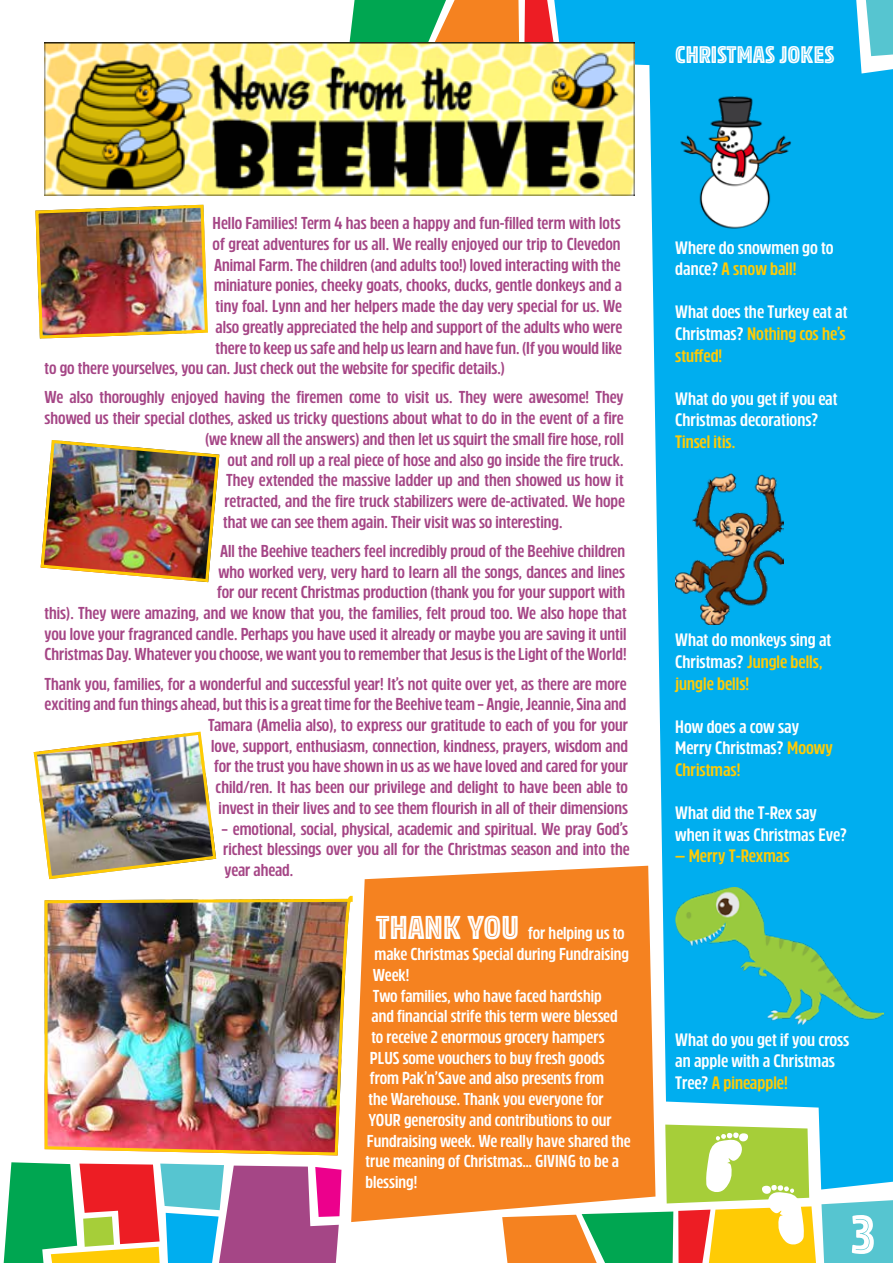
<style>
.page{position:relative;width:893px;height:1263px;background:#fff}
.page>*{position:absolute;margin:0;border:0;box-sizing:border-box;transform-origin:0 0}
.t1{font:24px "Rockeby Cd In Two";color:#fff}
.t2{font:700 18px/21.6px "Rockeby Cd";color:#fff}
.t3{font:700 18px "Rockeby Cd";color:#ffcb05}
.t4{font:700 17.25px/20.7px "Rockeby Cd";color:#a54686;text-align:right}
.t5{font:700 17.25px "Rockeby Cd";color:#fff}
.s1{font-family:"Rockeby Cd In Two";font-weight:400;font-size:33px}
.s2{color:#ffcb05}
</style>
<div class="page">
<svg style="left:349px;top:0;width:205px;height:42px;background:#8f904a"></svg>
<svg style="left:554px;top:0;width:339px;height:1124px;fill:#00aeef"></svg>
<svg style="left:866px;top:0;width:27px;height:56px;background:#67cad4"></svg>
<svg style="left:4px;top:1162px;width:337px;height:101px"></svg>
<svg style="left:502px;top:1124px;width:391px;height:139px"></svg>
<img style="left:45px;top:42px;width:590px;height:153px">
<img style="left:675px;top:88px;width:121px;height:144px">
<img style="left:675px;top:473px;width:108px;height:152px">
<img style="left:675px;top:887px;width:208px;height:137px">
<svg style="left:351px;top:866px;width:304px;height:356px;background:#f48a2f"></svg>
<img style="left:35px;top:204px;width:173px;height:135px">
<img style="left:33px;top:731px;width:184px;height:149px">
<img style="left:40px;top:440px;width:180px;height:143px">
<img style="left:44px;top:894px;width:310px;height:263px">
<h1 class="t1" style="left:675px;top:40px;width:161px">CHRISTMAS JOKES</h1>
<p class="t4" style="left:213px;top:215px;width:410px">Hello Families! Term 4 has been a happy and fun-filled term with lots</p>
<p class="t4" style="left:213px;top:235px;width:410px">of great adventures for us all. We really enjoyed our trip to Clevedon</p>
<p class="t4" style="left:214px;top:256px;width:408px">Animal Farm. The children (and adults too!) loved interacting with the</p>
<p class="t4" style="left:214px;top:277px;width:409px">miniature ponies, cheeky goats, chooks, ducks, gentle donkeys and a</p>
<p class="t4" style="left:216px;top:297px;width:408px">tiny foal. Lynn and her helpers made the day very special for us. We</p>
<p class="t4" style="left:216px;top:318px;width:408px">also greatly appreciated the help and support of the adults who were</p>
<p class="t4" style="left:216px;top:339px;width:408px">there to keep us safe and help us learn and have fun. (If you would like</p>
<p class="t4" style="left:45px;top:360px;width:462px">to go there yourselves, you can. Just check out the website for specific details.)</p>
<p class="t4" style="left:45px;top:389px;width:580px">We also thoroughly enjoyed having the firemen come to visit us. They were awesome! They</p>
<p class="t4" style="left:45px;top:409px;width:581px">showed us their special clothes, asked us tricky questions about what to do in the event of a fire</p>
<p class="t4" style="left:205px;top:430px;width:420px">(we knew all the answers) and then let us squirt the small fire hose, roll</p>
<p class="t4" style="left:228px;top:451px;width:398px">out and roll up a real piece of hose and also go inside the fire truck.</p>
<p class="t4" style="left:226px;top:472px;width:399px">They extended the massive ladder up and then showed us how it</p>
<p class="t4" style="left:225px;top:492px;width:402px">retracted, and the fire truck stabilizers were de-activated. We hope</p>
<p class="t4" style="left:223px;top:513px;width:341px">that we can see them again. Their visit was so interesting.</p>
<p class="t4" style="left:45px;top:542px;width:584px">All the Beehive teachers feel incredibly proud of the Beehive children<br>who worked very, very hard to learn all the songs, dances and lines<br>for our recent Christmas production (thank you for your support with<br>this). They were amazing, and we know that you, the families, felt proud too. We also hope that you love your fragranced candle. Perhaps you have used it already or maybe you are saving it until Christmas Day. Whatever you choose, we want you to remember that Jesus is the Light of the World!</p>
<p class="t4" style="left:45px;top:675px;width:585px">Thank you, families, for a wonderful and successful year! It’s not quite over yet, as there are more exciting and fun things ahead, but this is a great time for the Beehive team – Angie, Jeannie, Sina and Tamara (Amelia also), to express our gratitude to each of you for your<br>love, support, enthusiasm, connection, kindness, prayers, wisdom and<br>for the trust you have shown in us as we have loved and cared for your<br>child/ren. It has been our privilege and delight to have been able to<br>invest in their lives and to see them flourish in all of their dimensions</p>
<p class="t4" style="left:222px;top:820px;width:410px;text-align:justify">– emotional, social, physical, academic and spiritual. We pray God’s richest blessings over you all for the Christmas season and into the year ahead.</p>
<p class="t5" style="left:376px;top:923px;width:250px"><span class="s1">THANK YOU</span> for helping us to</p>
<p class="t5" style="left:374px;top:944px;width:256px">make Christmas Special during Fundraising</p>
<p class="t5" style="left:373px;top:965px;width:38px">Week!</p>
<p class="t5" style="left:373px;top:985px;width:230px">Two families, who have faced hardship</p>
<p class="t5" style="left:371px;top:1006px;width:248px">and financial strife this term were blessed</p>
<p class="t5" style="left:371px;top:1027px;width:235px">to receive 2 enormous grocery hampers</p>
<p class="t5" style="left:370px;top:1048px;width:236px">PLUS some vouchers to buy fresh goods</p>
<p class="t5" style="left:370px;top:1068px;width:236px">from Pak’n’Save and also presents from</p>
<p class="t5" style="left:368px;top:1089px;width:237px">the Warehouse. Thank you everyone for</p>
<p class="t5" style="left:368px;top:1110px;width:245px">YOUR generosity and contributions to our</p>
<p class="t5" style="left:367px;top:1130px;width:265px">Fundraising week. We really have shared the</p>
<p class="t5" style="left:365px;top:1151px;width:255px">true meaning of Christmas… GIVING to be a</p>
<p class="t5" style="left:365px;top:1172px;width:53px">blessing!</p>
<p class="t2" style="left:675px;top:238px;width:160px">Where do snowmen go to dance? <span class="s2">A snow ball!</span></p>
<p class="t2" style="left:675px;top:303px;width:174px;text-align:justify">What does the Turkey eat at Christmas? <span class="s2">Nothing cos he’s stuffed!</span></p>
<p class="t2" style="left:675px;top:390px;width:164px">What do you get if you eat<br>Christmas decorations?</p>
<p class="t3" style="left:675px;top:431px;width:62px">Tinsel itis.</p>
<p class="t2" style="left:675px;top:631px;width:158px">What do monkeys sing at<br>Christmas? <span class="s2">Jungle bells, jungle bells!</span></p>
<p class="t2" style="left:675px;top:717px;width:159px">How does a cow say<br>Merry Christmas? <span class="s2">Moowy<br>Christmas!</span></p>
<p class="t2" style="left:675px;top:804px;width:174px">What did the T-Rex say when it was Christmas Eve?</p>
<p class="t3" style="left:675px;top:846px;width:116px">— Merry T-Rexmas</p>
<p class="t2" style="left:675px;top:1030px;width:176px">What do you get if you cross an apple with a Christmas<br>Tree? <span class="s2">A pineapple!</span></p>
</div>
